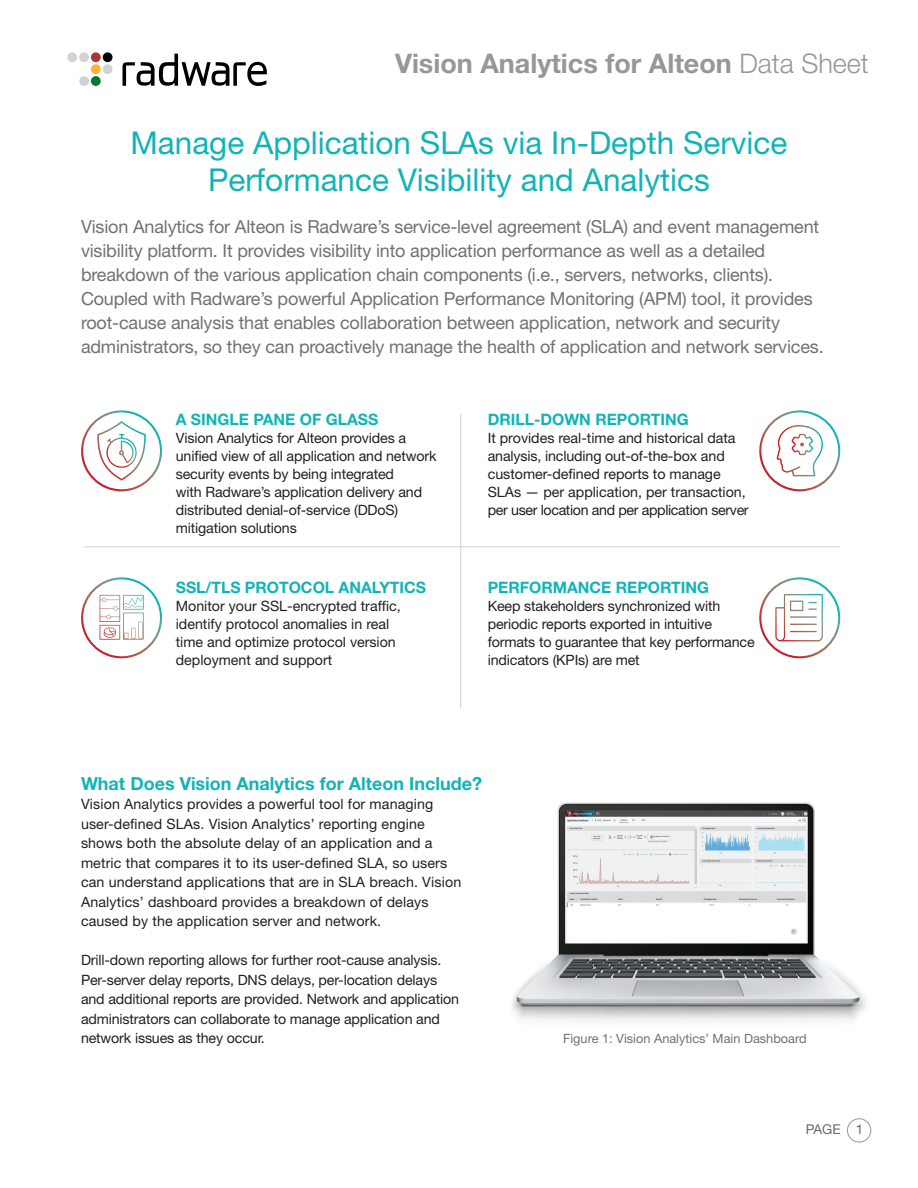
<style>
.page{position:relative;width:918px;height:1188px;background:#fff}
.page>*{position:absolute;margin:0;border:0;box-sizing:border-box;transform-origin:0 0}
.t1{font:31.5px/37.8px "Helvetica Neue LT Std";color:#11b4b6;text-align:center}
.t2{font:700 27px "Helvetica Neue LT Std";color:#979797}
.t3{font:18px/24px "Helvetica Neue LT Std";letter-spacing:-.01em;color:#717074}
.t4{font:700 18px "Helvetica Neue LT Std";color:#11b4b6}
.t5{font:700 15.75px "Helvetica Neue LT Std";color:#11b4b6}
.t6{font:14.25px/18px "Helvetica Neue LT Std";letter-spacing:-.01em;color:#231f20}
.t7{font:14.25px/19.5px "Helvetica Neue LT Std";letter-spacing:.01em;color:#231f20}
.t8{font:13.5px "Helvetica Neue LT Std";color:#6c6969}
.t9{font:12.75px "Helvetica Neue LT Std";color:#717074}
.s1{font-weight:300}
</style>
<div class="page">
<hr style="left:460px;top:414px;width:1px;height:294px;background:#d1d2d4">
<hr style="left:84px;top:546px;width:756px;height:1px;background:#d1d2d4">
<svg style="left:81px;top:577px;width:81px;height:81px"></svg>
<svg style="left:759px;top:577px;width:81px;height:81px"></svg>
<svg style="left:81px;top:410px;width:81px;height:81px"></svg>
<svg style="left:759px;top:410px;width:81px;height:81px"></svg>
<img style="left:512px;top:802px;width:354px;height:220px">
<div style="left:847px;top:1118px;width:24px;height:24px;border:1px solid #979797;border-radius:50%"></div>
<div style="left:103px;top:52px;width:10px;height:10px;background:#000;border-radius:50%"></div>
<div style="left:67px;top:52px;width:10px;height:10px;background:#d1d2d4;border-radius:50%"></div>
<div style="left:79px;top:52px;width:10px;height:10px;background:#d1d2d4;border-radius:50%"></div>
<div style="left:103px;top:64px;width:10px;height:10px;background:#d1d2d4;border-radius:50%"></div>
<div style="left:91px;top:52px;width:10px;height:10px;background:#ab3439;border-radius:50%"></div>
<div style="left:91px;top:64px;width:10px;height:10px;background:#ffb238;border-radius:50%"></div>
<div style="left:79px;top:76px;width:10px;height:10px;background:#d1d2d4;border-radius:50%"></div>
<div style="left:91px;top:76px;width:10px;height:10px;background:#007836;border-radius:50%"></div>
<svg style="left:123px;top:54px;width:144px;height:32px"></svg>
<p class="t2" style="left:395px;top:47px;width:475px">Vision Analytics for Alteon <span class="s1">Data Sheet</span></p>
<p class="t1" style="left:131px;top:123px;width:658px">Manage Application SLAs via In-Depth Service<br>Performance Visibility and Analytics</p>
<p class="t3" style="left:81px;top:215px;width:744px">Vision Analytics for Alteon is Radware’s service-level agreement (SLA) and event management visibility platform. It provides visibility into application performance as well as a detailed breakdown of the various application chain components (i.e., servers, networks, clients).<br>Coupled with Radware’s powerful Application Performance Monitoring (APM) tool, it provides root-cause analysis that enables collaboration between application, network and security administrators, so they can proactively manage the health of application and network services.</p>
<p class="t5" style="left:176px;top:410px;width:204px">A SINGLE PANE OF GLASS</p>
<p class="t6" style="left:176px;top:429px;width:262px">Vision Analytics for Alteon provides a unified view of all application and network security events by being integrated<br>with Radware’s application delivery and distributed denial-of-service (DDoS) mitigation solutions</p>
<p class="t5" style="left:176px;top:578px;width:252px">SSL/TLS PROTOCOL ANALYTICS</p>
<p class="t6" style="left:176px;top:597px;width:226px">Monitor your SSL-encrypted traffic, identify protocol anomalies in real time and optimize protocol version deployment and support</p>
<p class="t5" style="left:488px;top:410px;width:202px">DRILL-DOWN REPORTING</p>
<p class="t6" style="left:488px;top:429px;width:263px">It provides real-time and historical data analysis, including out-of-the-box and customer-defined reports to manage SLAs — per application, per transaction, per user location and per application server</p>
<p class="t5" style="left:488px;top:578px;width:223px">PERFORMANCE REPORTING</p>
<p class="t6" style="left:488px;top:597px;width:268px">Keep stakeholders synchronized with periodic reports exported in intuitive formats to guarantee that key performance indicators (KPIs) are met</p>
<p class="t4" style="left:81px;top:772px;width:403px">What Does Vision Analytics for Alteon Include?</p>
<p class="t7" style="left:81px;top:794px;width:382px">Vision Analytics provides a powerful tool for managing user-defined SLAs. Vision Analytics’ reporting engine shows both the absolute delay of an application and a metric that compares it to its user-defined SLA, so users can understand applications that are in SLA breach. Vision Analytics’ dashboard provides a breakdown of delays caused by the application server and network.</p>
<p class="t6" style="left:81px;top:950px;width:379px;line-height:19.5px">Drill-down reporting allows for further root-cause analysis.<br>Per-server delay reports, DNS delays, per-location delays and additional reports are provided. Network and application administrators can collaborate to manage application and network issues as they occur.</p>
<p class="t9" style="left:563px;top:1030px;width:245px">Figure 1: Vision Analytics’ Main Dashboard</p>
<p class="t8" style="left:806px;top:1121px;width:59px">PAGE 1</p>
</div>
